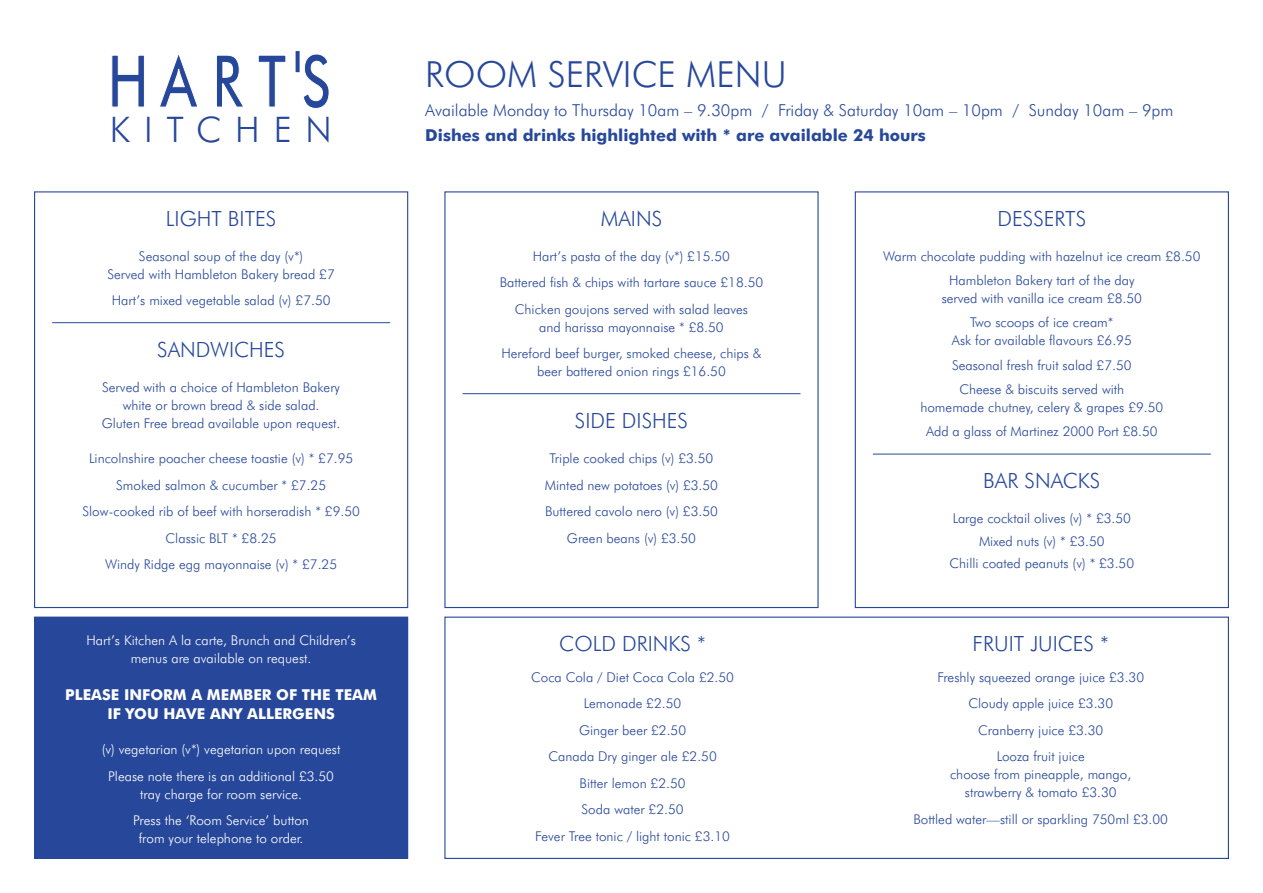
<style>
.page{position:relative;width:1263px;height:893px;background:#fff}
.page>*{position:absolute;margin:0;border:0;box-sizing:border-box;transform-origin:0 0}
.t1{font:300 36px "Futura BT";color:#27489a}
.t2{font:300 35.25px "Futura BT";letter-spacing:.39em;color:#27489a}
.t3{font:300 21px "Futura BT";color:#27489a}
.t4{font:300 16.5px "Futura BT";color:#27489a}
.t5{font:700 16.5px "Futura BT";color:#27489a}
.t6{font:700 15px/19.5px "Futura BT";color:#fff;text-align:center}
.t7{font:300 13.5px/18px "Futura BT";color:#27489a;text-align:center}
.t8{font:300 13.5px/18px "Futura BT";color:#fff;text-align:center}
</style>
<div class="page">
<hr style="left:52px;top:322px;width:338px;height:1px;background:#27489a">
<div style="left:34px;top:191px;width:374px;height:417px;border:1px solid #27489a"></div>
<hr style="left:462px;top:393px;width:338px;height:1px;background:#27489a">
<hr style="left:873px;top:454px;width:338px;height:1px;background:#27489a">
<div style="left:855px;top:191px;width:374px;height:417px;border:1px solid #27489a"></div>
<svg style="left:111px;top:55px;width:33px;height:52px"></svg>
<svg style="left:160px;top:55px;width:37px;height:52px"></svg>
<svg style="left:217px;top:55px;width:26px;height:52px"></svg>
<svg style="left:258px;top:55px;width:28px;height:52px"></svg>
<svg style="left:303px;top:54px;width:26px;height:55px"></svg>
<svg style="left:296px;top:51px;width:4px;height:21px"></svg>
<div style="left:35px;top:617px;width:373px;height:241px;background:#27489a"></div>
<div style="left:34px;top:617px;width:374px;height:242px;border:1px solid #27489a"></div>
<div style="left:444px;top:617px;width:785px;height:242px;border:1px solid #27489a"></div>
<p class="t2" style="left:110px;top:108px;width:223px">KITCHEN</p>
<p class="t3" style="left:166px;top:205px;width:112px">LIGHT BITES</p>
<p class="t7" style="left:139px;top:247px;width:166px">Seasonal soup of the day (v*)</p>
<p class="t7" style="left:107px;top:265px;width:229px">Served with Hambleton Bakery bread £7</p>
<p class="t7" style="left:112px;top:291px;width:220px">Hart’s mixed vegetable salad (v) £7.50</p>
<p class="t3" style="left:157px;top:337px;width:129px">SANDWICHES</p>
<p class="t7" style="left:102px;top:378px;width:240px">Served with a choice of Hambleton Bakery white or brown bread &amp; side salad.<br>Gluten Free bread available upon request.</p>
<p class="t7" style="left:89px;top:449px;width:266px">Lincolnshire poacher cheese toastie (v) * £7.95</p>
<p class="t7" style="left:116px;top:476px;width:212px">Smoked salmon &amp; cucumber * £7.25</p>
<p class="t7" style="left:82px;top:502px;width:279px">Slow-cooked rib of beef with horseradish * £9.50</p>
<p class="t7" style="left:166px;top:529px;width:112px">Classic BLT * £8.25</p>
<p class="t7" style="left:105px;top:555px;width:233px">Windy Ridge egg mayonnaise (v) * £7.25</p>
<p class="t8" style="left:86px;top:631px;width:271px">Hart’s Kitchen A la carte, Brunch and Children’s menus are available on request.</p>
<p class="t6" style="left:65px;top:684px;width:313px">PLEASE INFORM A MEMBER OF THE TEAM<br>IF YOU HAVE ANY ALLERGENS</p>
<p class="t8" style="left:102px;top:740px;width:240px">(v) vegetarian (v*) vegetarian upon request</p>
<p class="t8" style="left:108px;top:767px;width:227px">Please note there is an additional £3.50 tray charge for room service.</p>
<p class="t8" style="left:133px;top:811px;width:177px">Press the ‘Room Service’ button from your telephone to order.</p>
<p class="t1" style="left:425px;top:52px;width:363px">ROOM SERVICE MENU</p>
<p class="t4" style="left:425px;top:100px;width:750px">Available Monday to Thursday 10am – 9.30pm / Friday &amp; Saturday 10am – 10pm / Sunday 10am – 9pm</p>
<p class="t5" style="left:425px;top:125px;width:502px">Dishes and drinks highlighted with * are available 24 hours</p>
<p class="t3" style="left:601px;top:205px;width:63px">MAINS</p>
<p class="t7" style="left:533px;top:247px;width:199px">Hart’s pasta of the day (v*) £15.50</p>
<p class="t7" style="left:500px;top:273px;width:265px">Battered fish &amp; chips with tartare sauce £18.50</p>
<p class="t7" style="left:515px;top:300px;width:235px">Chicken goujons served with salad leaves and harissa mayonnaise * £8.50</p>
<p class="t7" style="left:501px;top:344px;width:261px">Hereford beef burger, smoked cheese, chips &amp; beer battered onion rings £16.50</p>
<p class="t3" style="left:575px;top:408px;width:115px">SIDE DISHES</p>
<p class="t7" style="left:550px;top:449px;width:165px">Triple cooked chips (v) £3.50</p>
<p class="t7" style="left:545px;top:476px;width:175px">Minted new potatoes (v) £3.50</p>
<p class="t7" style="left:545px;top:502px;width:174px">Buttered cavolo nero (v) £3.50</p>
<p class="t7" style="left:567px;top:529px;width:131px">Green beans (v) £3.50</p>
<p class="t3" style="left:559px;top:630px;width:148px">COLD DRINKS *</p>
<p class="t7" style="left:531px;top:668px;width:204px">Coca Cola / Diet Coca Cola £2.50</p>
<p class="t7" style="left:584px;top:694px;width:99px">Lemonade £2.50</p>
<p class="t7" style="left:579px;top:721px;width:109px">Ginger beer £2.50</p>
<p class="t7" style="left:548px;top:747px;width:170px">Canada Dry ginger ale £2.50</p>
<p class="t7" style="left:579px;top:774px;width:108px">Bitter lemon £2.50</p>
<p class="t7" style="left:582px;top:800px;width:103px">Soda water £2.50</p>
<p class="t7" style="left:535px;top:827px;width:196px">Fever Tree tonic / light tonic £3.10</p>
<p class="t3" style="left:997px;top:205px;width:90px">DESSERTS</p>
<p class="t7" style="left:883px;top:247px;width:319px">Warm chocolate pudding with hazelnut ice cream £8.50</p>
<p class="t7" style="left:942px;top:271px;width:202px">Hambleton Bakery tart of the day served with vanilla ice cream £8.50</p>
<p class="t7" style="left:952px;top:313px;width:181px">Two scoops of ice cream*<br>Ask for available flavours £6.95</p>
<p class="t7" style="left:952px;top:356px;width:181px">Seasonal fresh fruit salad £7.50</p>
<p class="t7" style="left:920px;top:380px;width:244px">Cheese &amp; biscuits served with<br>homemade chutney, celery &amp; grapes £9.50</p>
<p class="t7" style="left:926px;top:423px;width:233px">Add a glass of Martinez 2000 Port £8.50</p>
<p class="t3" style="left:983px;top:468px;width:119px">BAR SNACKS</p>
<p class="t7" style="left:953px;top:510px;width:180px">Large cocktail olives (v) * £3.50</p>
<p class="t7" style="left:979px;top:532px;width:127px">Mixed nuts (v) * £3.50</p>
<p class="t7" style="left:949px;top:554px;width:186px">Chilli coated peanuts (v) * £3.50</p>
<p class="t3" style="left:973px;top:630px;width:138px">FRUIT JUICES *</p>
<p class="t7" style="left:937px;top:668px;width:208px">Freshly squeezed orange juice £3.30</p>
<p class="t7" style="left:968px;top:694px;width:146px">Cloudy apple juice £3.30</p>
<p class="t7" style="left:978px;top:721px;width:127px">Cranberry juice £3.30</p>
<p class="t7" style="left:950px;top:747px;width:183px">Looza fruit juice<br>choose from pineapple, mango, strawberry &amp; tomato £3.30</p>
<p class="t7" style="left:913px;top:810px;width:256px">Bottled water—still or sparkling 750ml £3.00</p>
</div>
